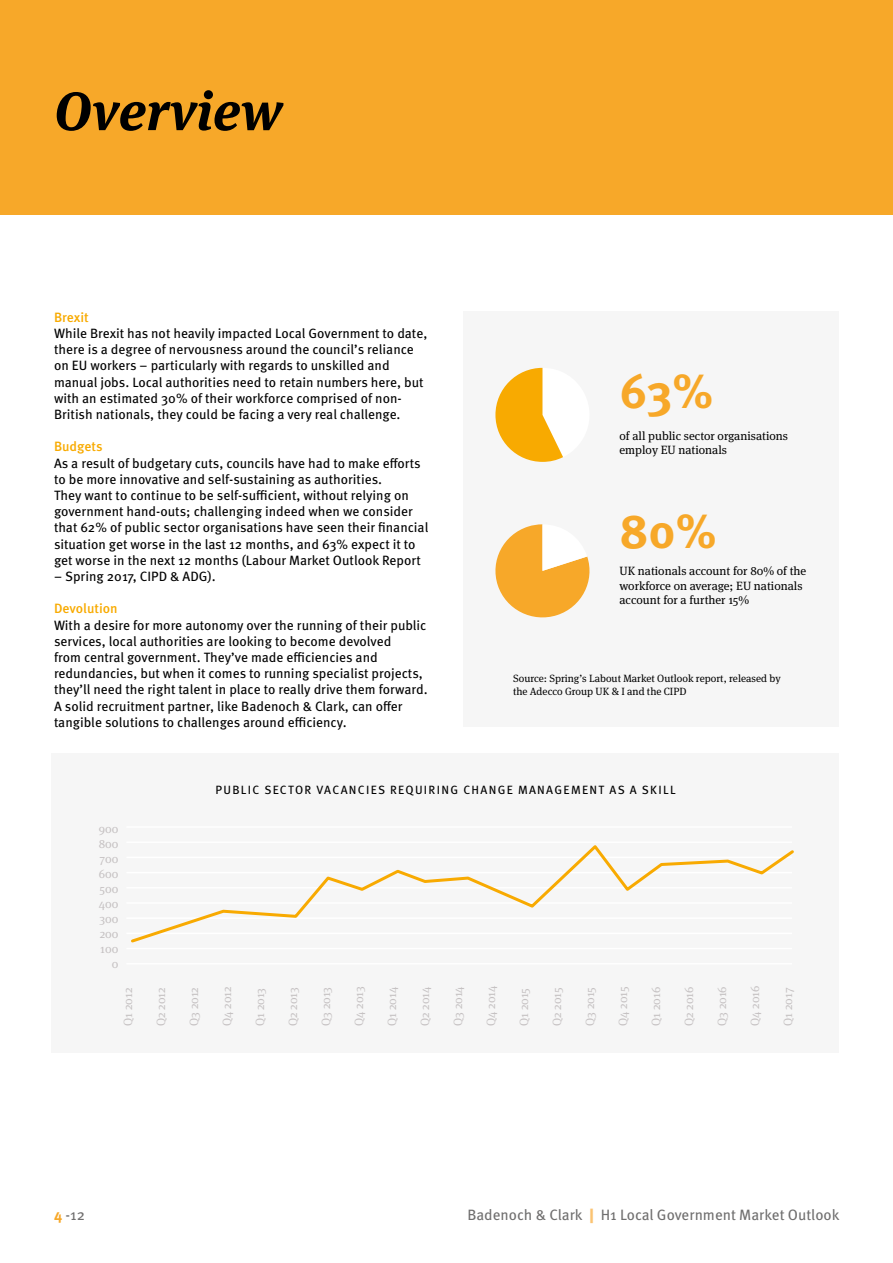
<style>
.page{position:relative;width:893px;height:1263px;background:#fff}
.page>*{position:absolute;margin:0;border:0;box-sizing:border-box;transform-origin:0 0}
.t1{font:italic 700 54px "Meta Serif Pro";color:#000}
.t2{font:700 48px "Meta Pro";color:#f7a829}
.t3{font:15px "Meta Pro";color:#706f6f}
.t4{font:13.5px/16.2px "Meta Pro";color:#000}
.t5{font:500 13.5px "Meta Pro";color:#f8aa01}
.t6{font:12px/15px "Meta Serif Pro";color:#c5c1c2;text-align:right}
.t7{font:12px/14.4px "Meta Serif Pro";color:#000}
.t8{font:12px "Meta Pro";letter-spacing:.11em;color:#000}
.t9{font:10.5px/12.6px "Meta Serif Pro";color:#000}
.s1{font-weight:700;color:#f7a829}
.s2{font-weight:900;color:#fbc372}
</style>
<div class="page">
<div style="left:52px;top:753px;width:787px;height:299px;background:#f6f6f6"></div>
<div style="left:0;top:0;width:893px;height:215px;background:#f7a829"></div>
<div style="left:463px;top:312px;width:376px;height:415px;background:#f6f6f6"></div>
<hr style="left:126px;top:826px;width:666px;height:2px;background:#fff">
<hr style="left:126px;top:841px;width:666px;height:2px;background:#fff">
<hr style="left:126px;top:857px;width:666px;height:1px;background:#fff">
<hr style="left:126px;top:872px;width:666px;height:1px;background:#fff">
<hr style="left:126px;top:887px;width:666px;height:1px;background:#fff">
<hr style="left:126px;top:902px;width:666px;height:2px;background:#fff">
<hr style="left:126px;top:917px;width:666px;height:2px;background:#fff">
<hr style="left:126px;top:933px;width:666px;height:1px;background:#fff">
<hr style="left:126px;top:948px;width:666px;height:1px;background:#fff">
<hr style="left:126px;top:963px;width:666px;height:1px;background:#fff">
<svg style="left:131px;top:845px;width:663px;height:98px"></svg>
<svg style="left:495px;top:524px;width:95px;height:94px"></svg>
<svg style="left:495px;top:368px;width:68px;height:94px"></svg>
<h1 class="t1" style="left:54px;top:68px;width:230px">Overview</h1>
<p class="t5" style="left:54px;top:307px;width:36px">Brexit</p>
<p class="t4" style="left:54px;top:324px;width:375px">While Brexit has not heavily impacted Local Government to date, there is a degree of nervousness around the council’s reliance on EU workers – particularly with regards to unskilled and manual jobs. Local authorities need to retain numbers here, but with an estimated 30% of their workforce comprised of non-British nationals, they could be facing a very real challenge.</p>
<p class="t5" style="left:54px;top:436px;width:50px">Budgets</p>
<p class="t4" style="left:54px;top:454px;width:376px">As a result of budgetary cuts, councils have had to make efforts to be more innovative and self-sustaining as authorities.<br>They want to continue to be self-sufficient, without relying on government hand-outs; challenging indeed when we consider that 62% of public sector organisations have seen their financial situation get worse in the last 12 months, and 63% expect it to get worse in the next 12 months (Labour Market Outlook Report</p>
<p class="t4" style="left:54px;top:567px;width:163px">– Spring 2017, CIPD &amp; ADG).</p>
<p class="t5" style="left:54px;top:598px;width:65px">Devolution</p>
<p class="t4" style="left:54px;top:616px;width:375px">With a desire for more autonomy over the running of their public services, local authorities are looking to become devolved<br>from central government. They’ve made efficiencies and redundancies, but when it comes to running specialist projects, they’ll need the right talent in place to really drive them forward.<br>A solid recruitment partner, like Badenoch &amp; Clark, can offer tangible solutions to challenges around efficiency.</p>
<h2 class="t2" style="left:619px;top:354px;width:95px">63%</h2>
<p class="t7" style="left:619px;top:428px;width:170px">of all public sector organisations employ EU nationals</p>
<h2 class="t2" style="left:619px;top:493px;width:98px">80%</h2>
<p class="t7" style="left:619px;top:563px;width:188px">UK nationals account for 80% of the workforce on average; EU nationals account for a further 15%</p>
<p class="t9" style="left:513px;top:671px;width:269px">Source: Spring’s Labout Market Outlook report, released by the Adecco Group UK &amp; I and the CIPD</p>
<p class="t6" style="left:99px;top:820px;width:21px">900<br>800<br>700<br>600<br>500<br>400<br>300<br>200<br>100<br>0</p>
<p class="t8" style="left:215px;top:780px;width:462px">PUBLIC SECTOR VACANCIES REQUIRING CHANGE MANAGEMENT AS A SKILL</p>
<p class="t6" style="left:120px;top:1026px;width:39px;rotate:-90deg">Q1 2012</p>
<p class="t6" style="left:153px;top:1026px;width:40px;rotate:-90deg">Q2 2012</p>
<p class="t6" style="left:186px;top:1026px;width:40px;rotate:-90deg">Q3 2012</p>
<p class="t6" style="left:219px;top:1026px;width:41px;rotate:-90deg">Q4 2012</p>
<p class="t6" style="left:252px;top:1026px;width:39px;rotate:-90deg">Q1 2013</p>
<p class="t6" style="left:285px;top:1026px;width:40px;rotate:-90deg">Q2 2013</p>
<p class="t6" style="left:318px;top:1026px;width:40px;rotate:-90deg">Q3 2013</p>
<p class="t6" style="left:351px;top:1026px;width:41px;rotate:-90deg">Q4 2013</p>
<p class="t6" style="left:384px;top:1026px;width:41px;rotate:-90deg">Q1 2014</p>
<p class="t6" style="left:417px;top:1026px;width:41px;rotate:-90deg">Q2 2014</p>
<p class="t6" style="left:450px;top:1026px;width:41px;rotate:-90deg">Q3 2014</p>
<p class="t6" style="left:483px;top:1026px;width:42px;rotate:-90deg">Q4 2014</p>
<p class="t6" style="left:516px;top:1026px;width:39px;rotate:-90deg">Q1 2015</p>
<p class="t6" style="left:549px;top:1026px;width:40px;rotate:-90deg">Q2 2015</p>
<p class="t6" style="left:582px;top:1026px;width:40px;rotate:-90deg">Q3 2015</p>
<p class="t6" style="left:615px;top:1026px;width:41px;rotate:-90deg">Q4 2015</p>
<p class="t6" style="left:648px;top:1026px;width:40px;rotate:-90deg">Q1 2016</p>
<p class="t6" style="left:681px;top:1026px;width:41px;rotate:-90deg">Q2 2016</p>
<p class="t6" style="left:714px;top:1026px;width:41px;rotate:-90deg">Q3 2016</p>
<p class="t6" style="left:747px;top:1026px;width:42px;rotate:-90deg">Q4 2016</p>
<p class="t6" style="left:780px;top:1026px;width:40px;rotate:-90deg">Q1 2017</p>
<p class="t3" style="left:54px;top:1203px;width:32px"><span class="s1">4</span> -12</p>
<p class="t3" style="left:467px;top:1203px;width:373px">Badenoch &amp; Clark <span class="s2">|</span> H1 Local Government Market Outlook</p>
</div>
